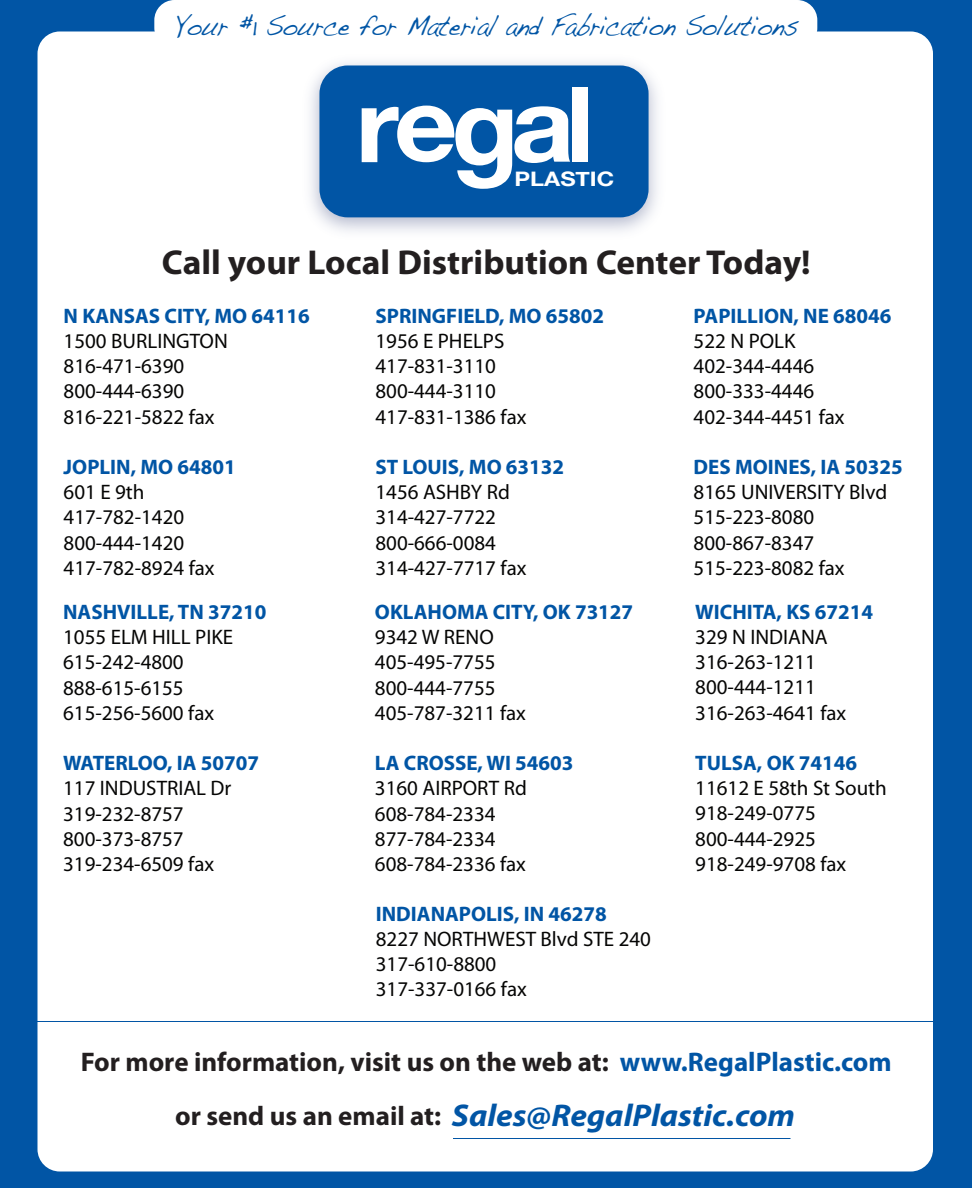
<style>
.page{position:relative;width:972px;height:1188px;background:#0155a5}
.page>*{position:absolute;margin:0;border:0;box-sizing:border-box;transform-origin:0 0}
.t1{font:700 104.25px "Helvetica Neue";color:#fff;scale:1.06 1}
.t2{font:700 34.65px "Myriad Pro";color:#231f20}
.t3{font:italic 700 31.5px "Myriad Pro";color:#0155a5;scale:1.05 1}
.t4{font:28.8px "Handwriting Dakota";color:#0155a5;scale:.81 1}
.t5{font:700 27px "Myriad Pro";color:#231f20}
.t6{font:21px/25.2px "Myriad Pro";color:#050504}
.t7{font:700 21px "Myriad Pro";color:#0155a5}
.t8{font:700 19.95px "Helvetica Neue";color:#fff;scale:1.18 1}
.s1{font-size:111.15px}
.s2{font-weight:700;color:#0155a5}
.s3{color:#0155a5}
.s4{font-style:normal;font-size:27px;color:#231f20}
</style>
<div class="page">
<div style="left:38px;top:32px;width:895px;height:1140px;background:#fff;border-radius:22px"></div>
<div style="left:154px;top:0;width:663px;height:48px;background:#fff;border-radius:20px"></div>
<img style="left:310px;top:62px;width:347px;height:170px">
<div style="left:319px;top:65px;width:330px;height:152px;background:#0155a5;border-radius:28px"></div>
<hr style="left:453px;top:1138px;width:337px;height:1px;background:#0155a5">
<hr style="left:0;top:1021px;width:972px;height:1px;background:#0155a5">
<p class="t4" style="left:174px;top:8px;width:776px">Your #1 Source for Material and Fabrication Solutions</p>
<p class="t1" style="left:356px;top:60px;width:227px">re<span class="s1">g</span>al</p>
<p class="t8" style="left:515px;top:167px;width:86px">PLASTIC</p>
<p class="t2" style="left:162px;top:239px;width:650px">Call your Local Distribution Center Today!</p>
<p class="t7" style="left:64px;top:302px;width:248px">N KANSAS CITY, MO 64116</p>
<p class="t7" style="left:376px;top:302px;width:230px">SPRINGFIELD, MO 65802</p>
<p class="t6" style="left:64px;top:328px;width:166px">1500 BURLINGTON</p>
<p class="t6" style="left:375px;top:328px;width:130px">1956 E PHELPS</p>
<p class="t6" style="left:64px;top:353px;width:122px">816-471-6390</p>
<p class="t6" style="left:375px;top:353px;width:122px">417-831-3110</p>
<p class="t6" style="left:64px;top:379px;width:122px">800-444-6390</p>
<p class="t6" style="left:375px;top:379px;width:122px">800-444-3110</p>
<p class="t6" style="left:64px;top:404px;width:153px">816-221-5822 fax</p>
<p class="t6" style="left:375px;top:404px;width:153px">417-831-1386 fax</p>
<p class="t7" style="left:64px;top:453px;width:174px">JOPLIN, MO 64801</p>
<p class="t7" style="left:376px;top:453px;width:190px">ST LOUIS, MO 63132</p>
<p class="t6" style="left:64px;top:479px;width:82px">601 E 9th</p>
<p class="t6" style="left:375px;top:479px;width:136px">1456 ASHBY Rd</p>
<p class="t6" style="left:64px;top:505px;width:122px">417-782-1420</p>
<p class="t6" style="left:375px;top:505px;width:122px">314-427-7722</p>
<p class="t6" style="left:64px;top:530px;width:122px">800-444-1420</p>
<p class="t6" style="left:375px;top:530px;width:122px">800-666-0084</p>
<p class="t6" style="left:64px;top:555px;width:153px">417-782-8924 fax</p>
<p class="t6" style="left:375px;top:555px;width:153px">314-427-7717 fax</p>
<p class="t7" style="left:63px;top:598px;width:205px">NASHVILLE, TN 37210</p>
<p class="t7" style="left:375px;top:598px;width:260px">OKLAHOMA CITY, OK 73127</p>
<p class="t6" style="left:63px;top:624px;width:172px">1055 ELM HILL PIKE</p>
<p class="t6" style="left:375px;top:624px;width:120px">9342 W RENO</p>
<p class="t6" style="left:63px;top:649px;width:122px">615-242-4800</p>
<p class="t6" style="left:375px;top:649px;width:122px">405-495-7755</p>
<p class="t6" style="left:63px;top:675px;width:122px">888-615-6155</p>
<p class="t6" style="left:375px;top:675px;width:122px">800-444-7755</p>
<p class="t6" style="left:63px;top:700px;width:153px">615-256-5600 fax</p>
<p class="t6" style="left:375px;top:700px;width:153px">405-787-3211 fax</p>
<p class="t7" style="left:63px;top:749px;width:197px">WATERLOO, IA 50707</p>
<p class="t7" style="left:375px;top:749px;width:200px">LA CROSSE, WI 54603</p>
<p class="t6" style="left:63px;top:775px;width:170px">117 INDUSTRIAL Dr</p>
<p class="t6" style="left:375px;top:775px;width:153px">3160 AIRPORT Rd</p>
<p class="t6" style="left:63px;top:801px;width:122px">319-232-8757</p>
<p class="t6" style="left:375px;top:801px;width:122px">608-784-2334</p>
<p class="t6" style="left:63px;top:826px;width:122px">800-373-8757</p>
<p class="t6" style="left:375px;top:826px;width:122px">877-784-2334</p>
<p class="t6" style="left:63px;top:851px;width:153px">319-234-6509 fax</p>
<p class="t6" style="left:375px;top:851px;width:153px">608-784-2336 fax</p>
<p class="t6" style="left:376px;top:901px;width:277px"><span class="s2">INDIANAPOLIS, IN 46278<br></span>8227 NORTHWEST Blvd STE 240<br>317-610-8800<br>317-337-0166 fax</p>
<p class="t6" style="left:694px;top:303px;width:199px"><span class="s2">PAPILLION, NE 68046<br></span>522 N POLK<br>402-344-4446<br>800-333-4446<br>402-344-4451 fax</p>
<p class="t6" style="left:694px;top:454px;width:211px"><span class="s2">DES MOINES, IA 50325<br></span>8165 UNIVERSITY Blvd<br>515-223-8080<br>800-867-8347<br>515-223-8082 fax</p>
<p class="t6" style="left:695px;top:599px;width:179px"><span class="s2">WICHITA, KS 67214<br></span>329 N INDIANA<br>316-263-1211<br>800-444-1211<br>316-263-4641 fax</p>
<p class="t6" style="left:695px;top:750px;width:193px"><span class="s2">TULSA, OK 74146<br></span>11612 E 58th St South<br>918-249-0775<br>800-444-2925<br>918-249-9708 fax</p>
<p class="t5" style="left:81px;top:1045px;width:813px">For more information, visit us on the web at: <span class="s3">www.RegalPlastic.com</span></p>
<p class="t3" style="left:175px;top:1095px;width:592px"><span class="s4">or send us an email at:</span> Sales@RegalPlastic.com</p>
</div>
